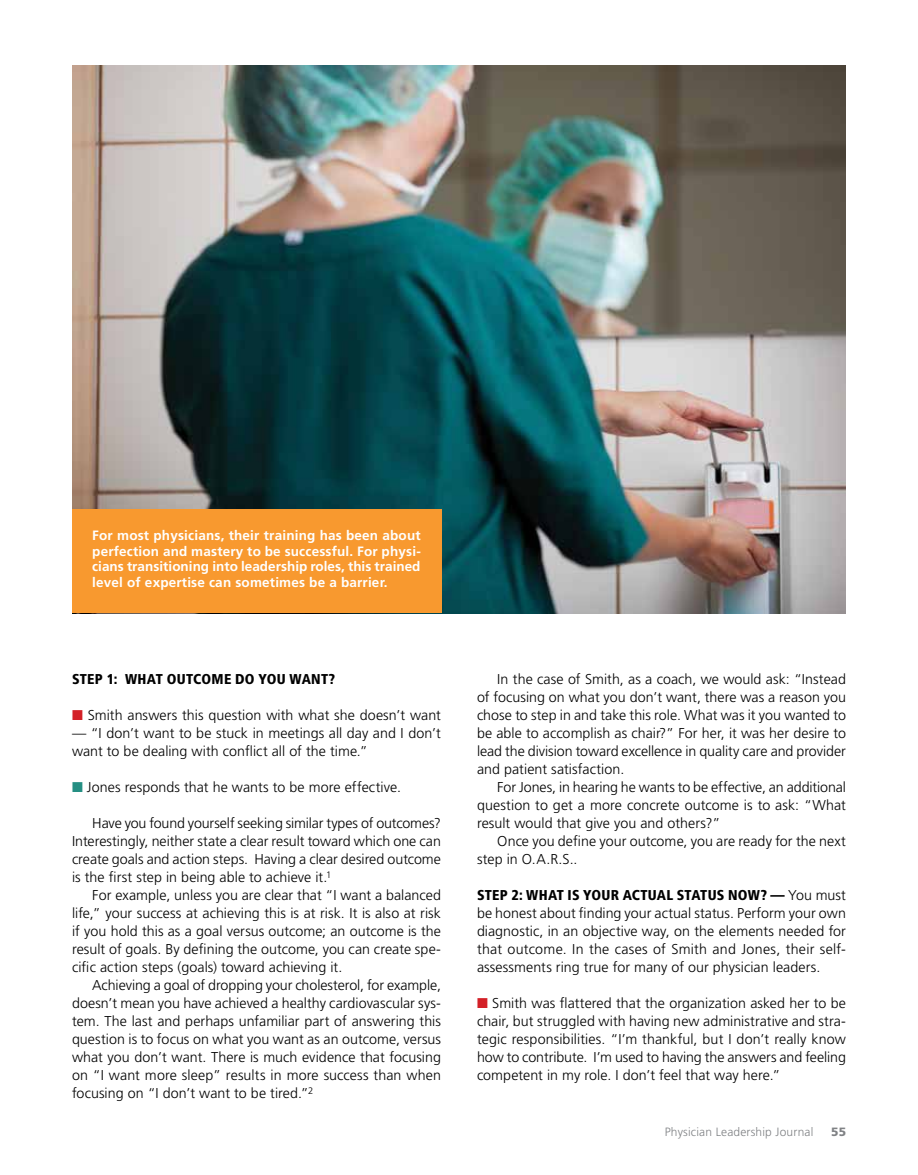
<style>
.page{position:relative;width:918px;height:1175px;background:#fff}
.page>*{position:absolute;margin:0;border:0;box-sizing:border-box;transform-origin:0 0}
.t1{font:300 14.25px/18px "Frutiger LT Std";letter-spacing:.005em;color:#000;text-align:justify}
.t2{font:900 condensed 14.25px "Frutiger LT Com";letter-spacing:.02em;color:#000}
.t3{font:700 13.5px/15.8px "Frutiger LT Std";letter-spacing:.015em;color:#fff;text-align:justify}
.t4{font:300 12px "Frutiger LT Std";letter-spacing:.015em;color:#808285}
.t5{font:900 12px "Frutiger LT Std";color:#808285}
.s1{color:#d32027}
.s2{color:#258f83}
.s3{font-family:"Frutiger LT Std";font-weight:300;font-stretch:normal}
</style>
<div class="page">
<img style="left:72px;top:65px;width:774px;height:548px">
<div style="left:72px;top:509px;width:369px;height:104px;background:#f8992f"></div>
<p class="t3" style="left:92px;top:527px;width:330px">For most physicians, their training has been about perfection and mastery to be successful. For physi&shy;cians transitioning into leadership roles, this trained level of expertise can sometimes be a barrier.</p>
<p class="t2" style="left:72px;top:670px;width:265px">STEP 1: WHAT OUTCOME DO YOU WANT?</p>
<p class="t1" style="left:72px;top:706px;width:370px"><span class="s1">■</span> Smith answers this question with what she doesn’t want</p>
<p class="t1" style="left:72px;top:724px;width:370px">— “I don’t want to be stuck in meetings all day and I don’t want to be dealing with conflict all of the time.”</p>
<p class="t1" style="left:72px;top:778px;width:331px"><span class="s2">■</span> Jones responds that he wants to be more effective.</p>
<p class="t1" style="left:72px;top:814px;width:371px;text-indent:20px">Have you found yourself seeking similar types of outcomes?<br>Interestingly, neither state a clear result toward which one can create goals and action steps. Having a clear desired outcome is the first step in being able to achieve it.<sup>1</sup></p>
<p class="t1" style="left:72px;top:886px;width:371px;text-indent:20px">For example, unless you are clear that “I want a balanced life,” your success at achieving this is at risk. It is also at risk if you hold this as a goal versus outcome; an outcome is the result of goals. By defining the outcome, you can create spe&shy;cific action steps (goals) toward achieving it.</p>
<p class="t1" style="left:72px;top:976px;width:371px;text-indent:20px">Achieving a goal of dropping your cholesterol, for example, doesn’t mean you have achieved a healthy cardiovascular sys&shy;tem. The last and perhaps unfamiliar part of answering this question is to focus on what you want as an outcome, versus what you don’t want. There is much evidence that focusing on “I want more sleep” results in more success than when focusing on “I don’t want to be tired.”<sup>2</sup></p>
<p class="t1" style="left:477px;top:670px;width:371px;text-indent:20px">In the case of Smith, as a coach, we would ask: “Instead of focusing on what you don’t want, there was a reason you chose to step in and take this role. What was it you wanted to be able to accomplish as chair?” For her, it was her desire to lead the division toward excellence in quality care and provider and patient satisfaction.</p>
<p class="t1" style="left:477px;top:778px;width:370px;text-indent:20px">For Jones, in hearing he wants to be effective, an additional question to get a more concrete outcome is to ask: “What result would that give you and others?”</p>
<p class="t1" style="left:477px;top:832px;width:370px;text-indent:20px">Once you define your outcome, you are ready for the next step in O.A.R.S..</p>
<p class="t2" style="left:477px;top:886px;width:371px">STEP 2: WHAT IS YOUR ACTUAL STATUS NOW? — <span class="s3">You must</span></p>
<p class="t1" style="left:477px;top:904px;width:371px">be honest about finding your actual status. Perform your own diagnostic, in an objective way, on the elements needed for that outcome. In the cases of Smith and Jones, their self&shy;assessments ring true for many of our physician leaders.</p>
<p class="t1" style="left:477px;top:994px;width:371px"><span class="s1">■</span> Smith was flattered that the organization asked her to be chair, but struggled with having new administrative and stra&shy;tegic responsibilities. “I’m thankful, but I don’t really know how to contribute. I’m used to having the answers and feeling competent in my role. I don’t feel that way here.”</p>
<p class="t4" style="left:665px;top:1125px;width:150px">Physician Leadership Journal</p>
<p class="t5" style="left:831px;top:1124px;width:16px">55</p>
</div>
